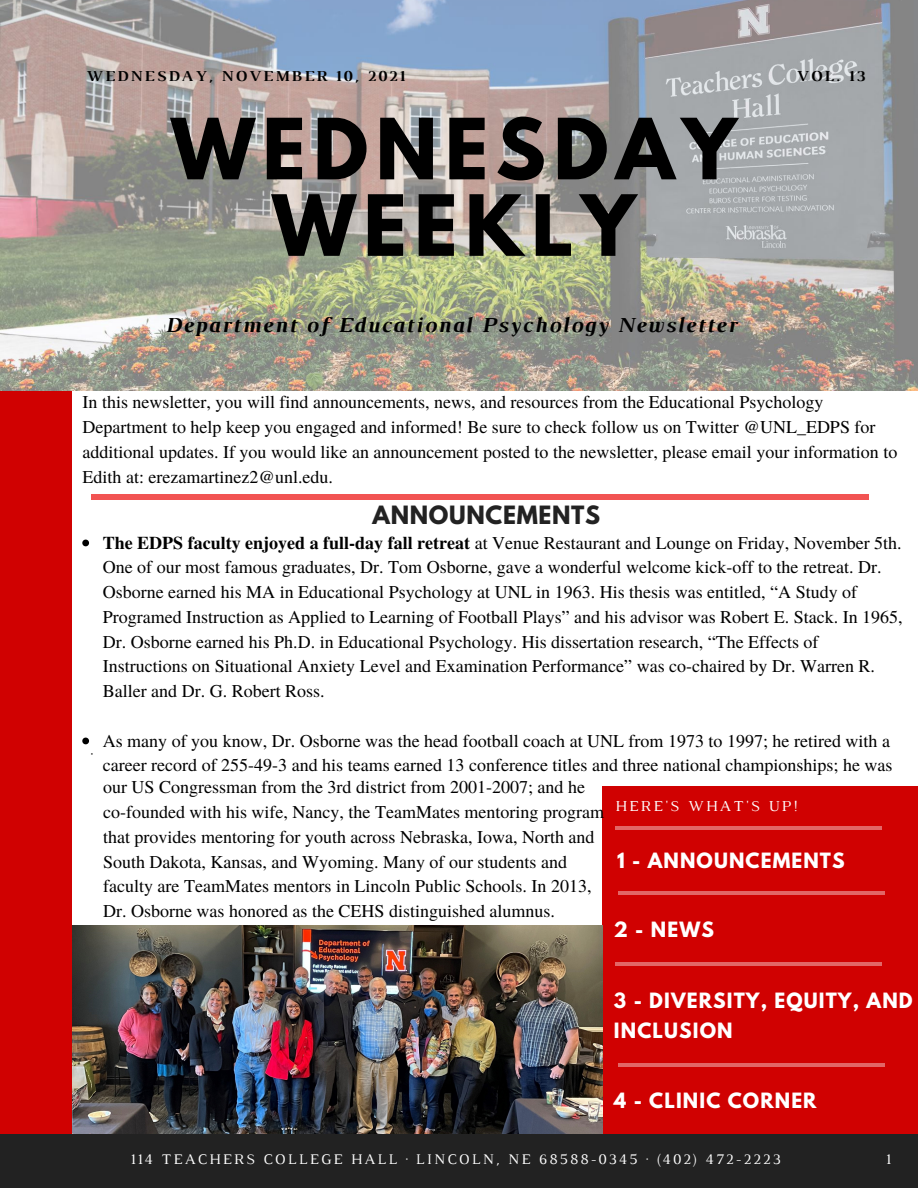
<style>
.page{position:relative;width:918px;height:1188px;background:#fff}
.page>*{position:absolute;margin:0;border:0;box-sizing:border-box;transform-origin:0 0}
.t1{font:700 74.7px/76.5px "League Spartan";letter-spacing:.1em;color:#000;text-align:center}
.t2{font:700 22.35px "League Spartan";letter-spacing:.03em;color:#222}
.t3{font:italic 700 21.75px "Luthier";letter-spacing:.07em;color:#000}
.t4{font:700 18.6px/29.7px "League Spartan";letter-spacing:.06em;color:#fff}
.t5{font:18px/24.8px "Te X Gyre Termes";color:#000}
.t6{font:700 15.45px "Luthier";letter-spacing:.14em;color:#000}
.t7{font:15.45px "Luthier";letter-spacing:.14em;color:#fff}
.t8{font:15.45px "Luthier";color:#000}
.t9{font:15px "Luthier";letter-spacing:.14em;color:#fff}
.s1{font-weight:700}
</style>
<div class="page">
<div style="left:602px;top:786px;width:316px;height:402px;background:#d00101"></div>
<img style="left:0;top:0;width:918px;height:391px">
<img style="left:72px;top:926px;width:530px;height:208px">
<div style="left:0;top:391px;width:72px;height:797px;background:#d00101"></div>
<div style="left:0;top:1134px;width:918px;height:54px;background:#222"></div>
<hr style="left:618px;top:891px;width:266px;height:4px;background:#e26666">
<hr style="left:615px;top:962px;width:267px;height:3px;background:#fff">
<hr style="left:615px;top:826px;width:267px;height:4px;background:#e26666">
<hr style="left:618px;top:1063px;width:266px;height:3px;background:#fff">
<div style="left:92px;top:494px;width:777px;height:6px;background:#f25453"></div>
<svg style="left:82px;top:540px;width:7px;height:6px"></svg>
<svg style="left:82px;top:738px;width:7px;height:6px"></svg>
<p class="t6" style="left:86px;top:70px;width:320px">WEDNESDAY, NOVEMBER 10, 2021</p>
<p class="t6" style="left:797px;top:70px;width:70px">VOL. 13</p>
<p class="t1" style="left:171px;top:121px;width:567px">WEDNESDAY<br>WEEKLY</p>
<p class="t3" style="left:164px;top:317px;width:573px">Department of Educational Psychology Newsletter</p>
<p class="t5" style="left:83px;top:389px;width:816px">In this newsletter, you will find announcements, news, and resources from the Educational Psychology Department to help keep you engaged and informed! Be sure to check follow us on Twitter @UNL_EDPS for additional updates. If you would like an announcement posted to the newsletter, please email your information to Edith at: erezamartinez2@unl.edu.</p>
<p class="t8" style="left:91px;top:748px;width:3px">·</p>
<p class="t2" style="left:373px;top:504px;width:229px">ANNOUNCEMENTS</p>
<p class="t5" style="left:103px;top:529px;width:801px"><span class="s1">The EDPS faculty enjoyed a full-day fall retreat</span> at Venue Restaurant and Lounge on Friday, November 5th.<br>One of our most famous graduates, Dr. Tom Osborne, gave a wonderful welcome kick-off to the retreat. Dr.<br>Osborne earned his MA in Educational Psychology at UNL in 1963. His thesis was entitled, “A Study of Programed Instruction as Applied to Learning of Football Plays” and his advisor was Robert E. Stack. In 1965, Dr. Osborne earned his Ph.D. in Educational Psychology. His dissertation research, “The Effects of Instructions on Situational Anxiety Level and Examination Performance” was co-chaired by Dr. Warren R.<br>Baller and Dr. G. Robert Ross.</p>
<p class="t5" style="left:103px;top:727px;width:791px">As many of you know, Dr. Osborne was the head football coach at UNL from 1973 to 1997; he retired with a career record of 255-49-3 and his teams earned 13 conference titles and three national championships; he was</p>
<p class="t5" style="left:103px;top:774px;width:502px">our US Congressman from the 3rd district from 2001-2007; and he co-founded with his wife, Nancy, the TeamMates mentoring program that provides mentoring for youth across Nebraska, Iowa, North and South Dakota, Kansas, and Wyoming. Many of our students and faculty are TeamMates mentors in Lincoln Public Schools. In 2013, Dr. Osborne was honored as the CEHS distinguished alumnus.</p>
<p class="t7" style="left:616px;top:800px;width:184px">HERE'S WHAT'S UP!</p>
<p class="t4" style="left:617px;top:848px;width:229px">1 - ANNOUNCEMENTS</p>
<p class="t4" style="left:614px;top:917px;width:102px">2 - NEWS</p>
<p class="t4" style="left:614px;top:988px;width:300px">3 - DIVERSITY, EQUITY, AND<br>INCLUSION</p>
<p class="t4" style="left:614px;top:1088px;width:204px">4 - CLINIC CORNER</p>
<p class="t9" style="left:131px;top:1154px;width:652px">114 TEACHERS COLLEGE HALL · LINCOLN, NE 68588-0345 · (402) 472-2223</p>
<p class="t9" style="left:886px;top:1154px;width:6px">1</p>
</div>
